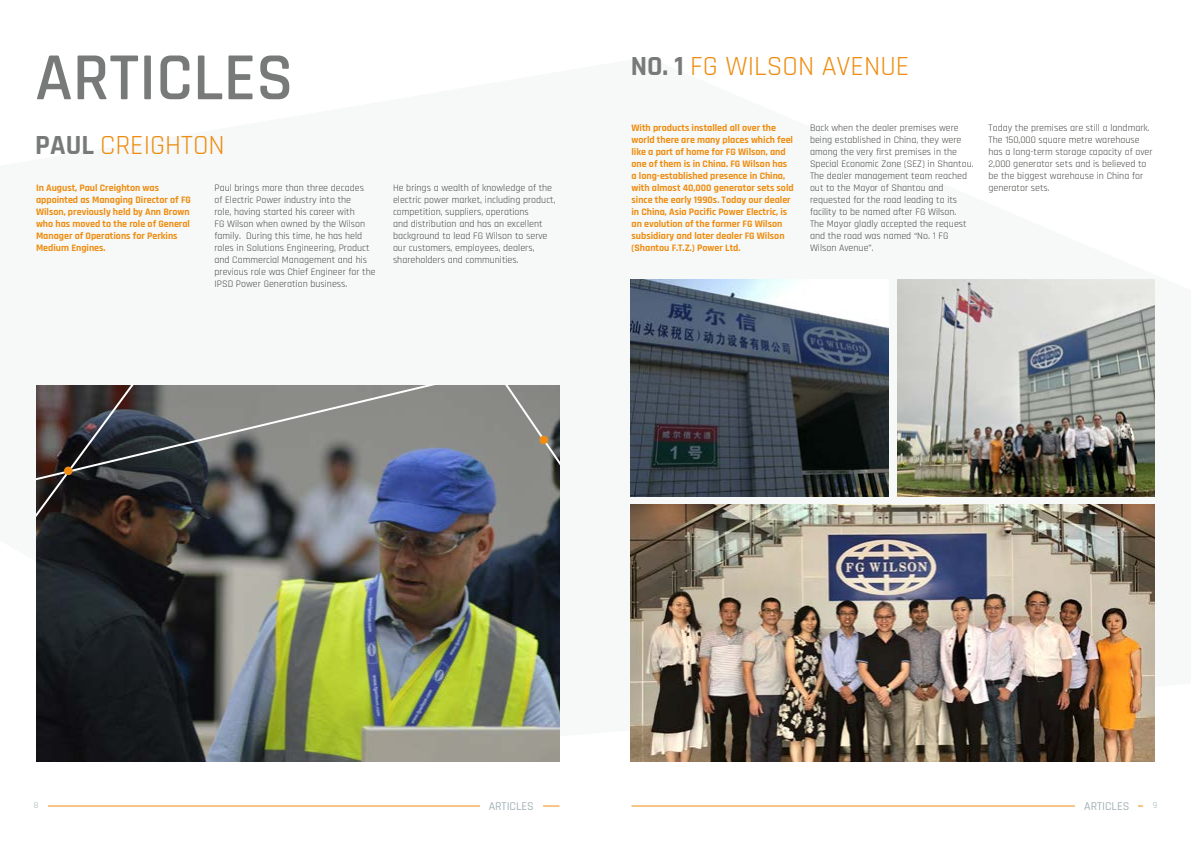
<style>
.page{position:relative;width:1191px;height:842px;background:#fff}
.page>*{position:absolute;margin:0;border:0;box-sizing:border-box;transform-origin:0 0}
.t1{font:600 68px "Rajdhani";color:#787a7a}
.t2{font:28px "Rajdhani";color:#ee8d11}
.t3{font:500 12px "Rajdhani";color:#a4b3b7}
.t4{font:10px/12px "Rajdhani";color:#464644}
.t5{font:700 10px/12px "Rajdhani";color:#ee8d11}
.t6{font:9px "Rajdhani";color:#a4b3b7}
.s1{font-weight:700;color:#787a7a}
</style>
<div class="page">
<hr style="left:48px;top:806px;width:511px;height:1px;background:#ee8d11">
<hr style="left:631px;top:806px;width:512px;height:1px;background:#ee8d11">
<img style="left:631px;top:505px;width:524px;height:257px">
<img style="left:631px;top:280px;width:257px;height:216px">
<img style="left:897px;top:280px;width:258px;height:216px">
<div style="left:1075px;top:790px;width:63px;height:28px;background:#fff"></div>
<div style="left:480px;top:790px;width:62px;height:28px;background:#fff"></div>
<img style="left:36px;top:385px;width:523px;height:377px">
<svg style="left:139px;top:385px;width:304px;height:104px;background:#74777a"></svg>
<svg style="left:36px;top:385px;width:103px;height:174px;background:#342e2f"></svg>
<svg style="left:501px;top:385px;width:58px;height:134px;background:#858782"></svg>
<div style="left:64px;top:467px;width:9px;height:8px;background:#ee8d11;border-radius:50%"></div>
<div style="left:539px;top:436px;width:9px;height:8px;background:#ee8d11;border-radius:50%"></div>
<h1 class="t1" style="left:35px;top:37px;width:260px">ARTICLES</h1>
<h2 class="t2" style="left:35px;top:129px;width:191px"><span class="s1">PAUL</span> CREIGHTON</h2>
<p class="t5" style="left:36px;top:182px;width:156px">In August, Paul Creighton was appointed as Managing Director of FG<br>Wilson, previously held by Ann Brown who has moved to the role of General<br>Manager of Operations for Perkins<br>Medium Engines.</p>
<p class="t4" style="left:214px;top:182px;width:163px">Paul brings more than three decades<br>of Electric Power industry into the<br>role, having started his career with<br>FG Wilson when owned by the Wilson family. During this time, he has held roles in Solutions Engineering, Product and Commercial Management and his previous role was Chief Engineer for the IPSD Power Generation business.</p>
<p class="t4" style="left:393px;top:182px;width:164px">He brings a wealth of knowledge of the electric power market, including product, competition, suppliers, operations<br>and distribution and has an excellent background to lead FG Wilson to serve our customers, employees, dealers, shareholders and communities.</p>
<h2 class="t2" style="left:631px;top:50px;width:280px"><span class="s1">NO. 1</span> FG WILSON AVENUE</h2>
<p class="t5" style="left:631px;top:122px;width:164px">With products installed all over the world there are many places which feel like a part of home for FG Wilson, and one of them is in China. FG Wilson has a long-established presence in China, with almost 40,000 generator sets sold since the early 1990s. Today our dealer in China, Asia Pacific Power Electric, is an evolution of the former FG Wilson subsidiary and later dealer FG Wilson (Shantou F.T.Z.) Power Ltd.</p>
<p class="t4" style="left:810px;top:123px;width:165px">Back when the dealer premises were being established in China, they were among the very first premises in the Special Economic Zone (SEZ) in Shantou.<br>The dealer management team reached out to the Mayor of Shantou and requested for the road leading to its facility to be named after FG Wilson.<br>The Mayor gladly accepted the request and the road was named “No. 1 FG Wilson Avenue”.</p>
<p class="t4" style="left:988px;top:123px;width:166px">Today the premises are still a landmark.<br>The 150,000 square metre warehouse has a long-term storage capacity of over 2,000 generator sets and is believed to be the biggest warehouse in China for generator sets.</p>
<p class="t3" style="left:489px;top:799px;width:47px">ARTICLES</p>
<p class="t3" style="left:1084px;top:799px;width:47px">ARTICLES</p>
<p class="t6" style="left:34px;top:800px;width:6px">8</p>
<p class="t6" style="left:1152px;top:800px;width:6px">9</p>
</div>
